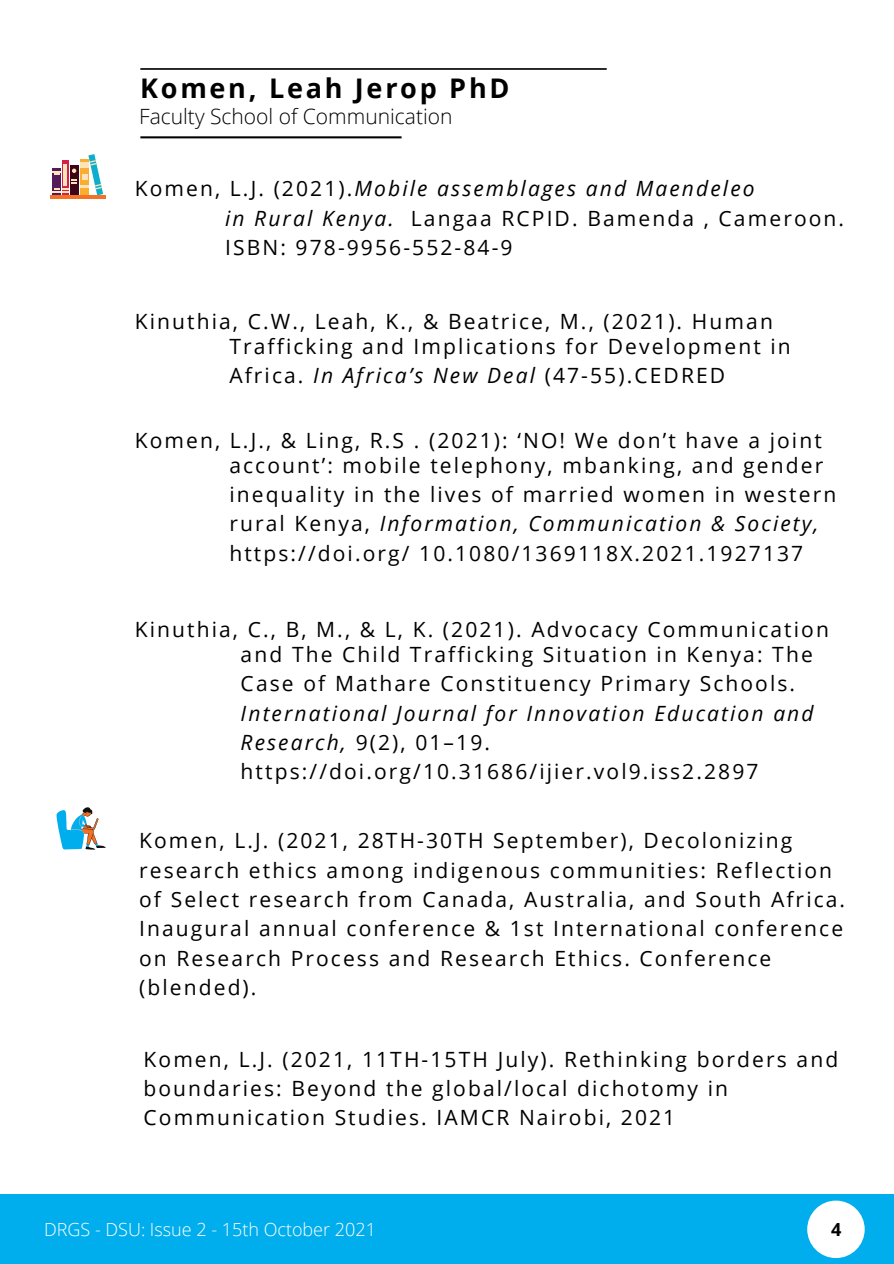
<style>
.page{position:relative;width:894px;height:1264px;background:#fff}
.page>*{position:absolute;margin:0;border:0;box-sizing:border-box;transform-origin:0 0}
.t1{font:700 27px "Open Sans";letter-spacing:.1em;color:#000}
.t2{font:21px/29.2px "Open Sans";letter-spacing:.1em;color:#000}
.t3{font:italic 21px "Open Sans";letter-spacing:.1em;color:#000}
.t4{font:300 21px "Open Sans";color:#000}
.t5{font:300 18px "Open Sans";color:#fff}
.t6{font:700 18px "Open Sans";color:#000}
.s1{font-style:normal}
.s2{font-style:italic}
</style>
<div class="page">
<div style="left:0;top:1194px;width:893px;height:69px;background:#00aeee"></div>
<div style="left:807px;top:1200px;width:57px;height:57px;background:#fff;border-radius:50%"></div>
<svg style="left:52px;top:154px;width:51px;height:41px"></svg>
<hr style="left:50px;top:195px;width:56px;height:3px;background:#f47126">
<svg style="left:140px;top:68px;width:466px;height:2px"></svg>
<svg style="left:140px;top:136px;width:261px;height:2px"></svg>
<svg style="left:56px;top:807px;width:50px;height:42px"></svg>
<p class="t1" style="left:140px;top:69px;width:370px">Komen, Leah Jerop PhD</p>
<p class="t4" style="left:139px;top:102px;width:315px">Faculty School of Communication</p>
<p class="t3" style="left:135px;top:174px;width:621px"><span class="s1">Komen, L.J. (2021).</span>Mobile assemblages and Maendeleo</p>
<p class="t2" style="left:225px;top:203px;width:620px"><span class="s2">in Rural Kenya.</span> Langaa RCPID. Bamenda , Cameroon.<br>ISBN: 978-9956-552-84-9</p>
<p class="t2" style="left:135px;top:306px;width:639px">Kinuthia, C.W., Leah, K., &amp; Beatrice, M., (2021). Human</p>
<p class="t2" style="left:229px;top:331px;width:562px">Trafficking and Implications for Development in<br>Africa. <span class="s2">In Africa’s New Deal</span> (47-55).CEDRED</p>
<p class="t2" style="left:135px;top:425px;width:688px">Komen, L.J., &amp; Ling, R.S . (2021): ‘NO! We don’t have a joint</p>
<p class="t2" style="left:229px;top:450px;width:608px">account’: mobile telephony, mbanking, and gender inequality in the lives of married women in western rural Kenya, <span class="s2">Information, Communication &amp; Society, </span>https://doi.org/ 10.1080/1369118X.2021.1927137</p>
<p class="t2" style="left:135px;top:614px;width:695px">Kinuthia, C., B, M., &amp; L, K. (2021). Advocacy Communication</p>
<p class="t2" style="left:240px;top:639px;width:574px">and The Child Trafficking Situation in Kenya: The Case of Mathare Constituency Primary Schools.<br><span class="s2">International Journal for Innovation Education and Research,</span> 9(2), 01–19. https://doi.org/10.31686/ijier.vol9.iss2.2897</p>
<p class="t2" style="left:139px;top:825px;width:707px">Komen, L.J. (2021, 28TH-30TH September), Decolonizing research ethics among indigenous communities: Reflection of Select research from Canada, Australia, and South Africa.<br>Inaugural annual conference &amp; 1st International conference on Research Process and Research Ethics. Conference (blended).</p>
<p class="t2" style="left:143px;top:1043px;width:696px">Komen, L.J. (2021, 11TH-15TH July). Rethinking borders and boundaries: Beyond the global/local dichotomy in<br>Communication Studies. IAMCR Nairobi, 2021</p>
<p class="t5" style="left:44px;top:1216px;width:333px">DRGS - DSU: Issue 2 - 15th October 2021</p>
<p class="t6" style="left:830px;top:1216px;width:12px">4</p>
</div>
